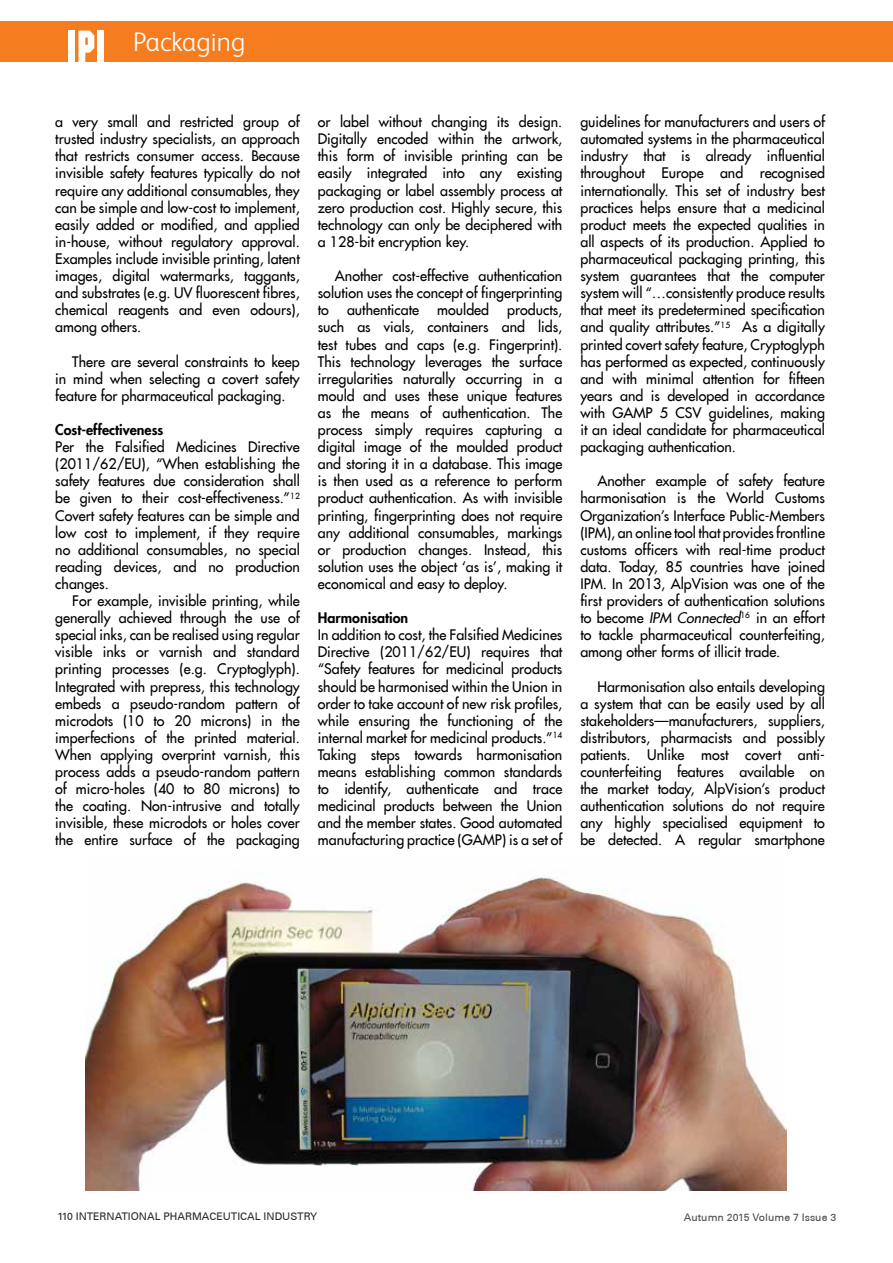
<style>
.page{position:relative;width:893px;height:1263px;background:#fff}
.page>*{position:absolute;margin:0;border:0;box-sizing:border-box;transform-origin:0 0}
.t1{font:300 27px "FS Albert";letter-spacing:.005em;color:#fff}
.t2{font:14.25px/17.1px "Futura LT";color:#000;text-align:justify}
.t3{font:800 14.25px "Futura LT";color:#000}
.t4{font:500 10.5px "Univers CE";color:#292829}
.t5{font:500 10.5px "Univers CE";color:#4d4d4f}
.s1{font-style:italic}
</style>
<div class="page">
<div style="left:0;top:21px;width:893px;height:41px;background:#f57d20"></div>
<div style="left:68px;top:31px;width:7px;height:33px;background:#fff"></div>
<svg style="left:78px;top:31px;width:16px;height:31px"></svg>
<div style="left:97px;top:31px;width:7px;height:33px;background:#fff"></div>
<img style="left:85px;top:872px;width:702px;height:319px">
<h1 class="t1" style="left:133px;top:26px;width:113px">Packaging</h1>
<p class="t2" style="left:55px;top:113px;width:246px">a very small and restricted group of trusted industry specialists, an approach that restricts consumer access. Because invisible safety features typically do not require any additional consumables, they can be simple and low-cost to implement, easily added or modified, and applied in-house, without regulatory approval.<br>Examples include invisible printing, latent images, digital watermarks, taggants, and substrates (e.g. UV fluorescent fibres, chemical reagents and even odours), among others.</p>
<p class="t2" style="left:55px;top:353px;width:246px;text-indent:17px">There are several constraints to keep in mind when selecting a covert safety feature for pharmaceutical packaging.</p>
<p class="t3" style="left:55px;top:420px;width:110px">Cost-effectiveness</p>
<p class="t2" style="left:55px;top:438px;width:246px">Per the Falsified Medicines Directive (2011/62/EU), “When establishing the safety features due consideration shall be given to their cost-effectiveness.”<sup>12<br></sup>Covert safety features can be simple and low cost to implement, if they require no additional consumables, no special reading devices, and no production changes.</p>
<p class="t2" style="left:55px;top:592px;width:246px;text-indent:17px">For example, invisible printing, while generally achieved through the use of special inks, can be realised using regular visible inks or varnish and standard printing processes (e.g. Cryptoglyph).<br>Integrated with prepress, this technology embeds a pseudo-random pattern of microdots (10 to 20 microns) in the imperfections of the printed material.<br>When applying overprint varnish, this process adds a pseudo-random pattern of micro-holes (40 to 80 microns) to the coating. Non-intrusive and totally invisible, these microdots or holes cover the entire surface of the packaging</p>
<p class="t2" style="left:318px;top:113px;width:246px">or label without changing its design.<br>Digitally encoded within the artwork, this form of invisible printing can be easily integrated into any existing packaging or label assembly process at zero production cost. Highly secure, this technology can only be deciphered with a 128-bit encryption key.</p>
<p class="t2" style="left:318px;top:267px;width:246px;text-indent:17px">Another cost-effective authentication solution uses the concept of fingerprinting to</p>
<p class="t2" style="left:318px;top:301px;width:246px;text-indent:189px">products, such as vials, containers and lids, test tubes and caps (e.g. Fingerprint).<br>This technology leverages the surface irregularities naturally occurring in a mould and uses these unique features as the means of authentication. The process simply requires capturing a digital image of the moulded product and storing it in a database. This image is then used as a reference to perform product authentication. As with invisible printing, fingerprinting does not require any additional consumables, markings or production changes. Instead, this solution uses the object ‘as is’, making it economical and easy to deploy.</p>
<p class="t3" style="left:318px;top:608px;width:92px">Harmonisation</p>
<p class="t2" style="left:318px;top:626px;width:246px">In addition to cost, the Falsified Medicines Directive (2011/62/EU) requires that “Safety features for medicinal products should be harmonised within the Union in order to take account of new risk profiles, while ensuring the functioning of the internal market for medicinal products.”<sup>14<br></sup>Taking steps towards harmonisation means establishing common standards to identify, authenticate and trace medicinal products between the Union and the member states. Good automated manufacturing practice (GAMP) is a set of</p>
<p class="t2" style="left:347px;top:301px;width:74px">authenticate</p>
<p class="t2" style="left:437px;top:301px;width:53px">moulded</p>
<p class="t2" style="left:580px;top:113px;width:246px">guidelines for manufacturers and users of automated systems in the pharmaceutical industry that is already influential throughout Europe and recognised internationally. This set of industry best practices helps ensure that a medicinal product meets the expected qualities in all aspects of its production. Applied to pharmaceutical packaging printing, this system guarantees that the computer system will “…consistently produce results that meet its predetermined specification and quality attributes.”<sup>15</sup> As a digitally printed covert safety feature, Cryptoglyph has performed as expected, continuously and with minimal attention for fifteen years and is developed in accordance with GAMP 5 CSV guidelines, making it an ideal candidate for pharmaceutical packaging authentication.</p>
<p class="t2" style="left:580px;top:472px;width:246px;text-indent:17px">Another example of safety feature harmonisation is the World Customs Organization’s Interface Public-Members (IPM), an online tool that provides frontline customs officers with real-time product data. Today, 85 countries have joined IPM. In 2013, AlpVision was one of the first providers of authentication solutions to become <span class="s1">IPM Connected</span><sup>16</sup> in an effort to tackle pharmaceutical counterfeiting, among other forms of illicit trade.</p>
<p class="t2" style="left:580px;top:678px;width:246px;text-indent:17px">Harmonisation also entails developing a system that can be easily used by all stakeholders—manufacturers, suppliers, distributors, pharmacists and possibly patients. Unlike most covert anti&shy;counterfeiting features available on the market today, AlpVision’s product authentication solutions do not require any highly specialised equipment to be detected. A regular smartphone</p>
<p class="t4" style="left:57px;top:1210px;width:261px">110 INTERNATIONAL PHARMACEUTICAL INDUSTRY</p>
<p class="t5" style="left:684px;top:1211px;width:154px">Autumn 2015 Volume 7 Issue 3</p>
</div>
